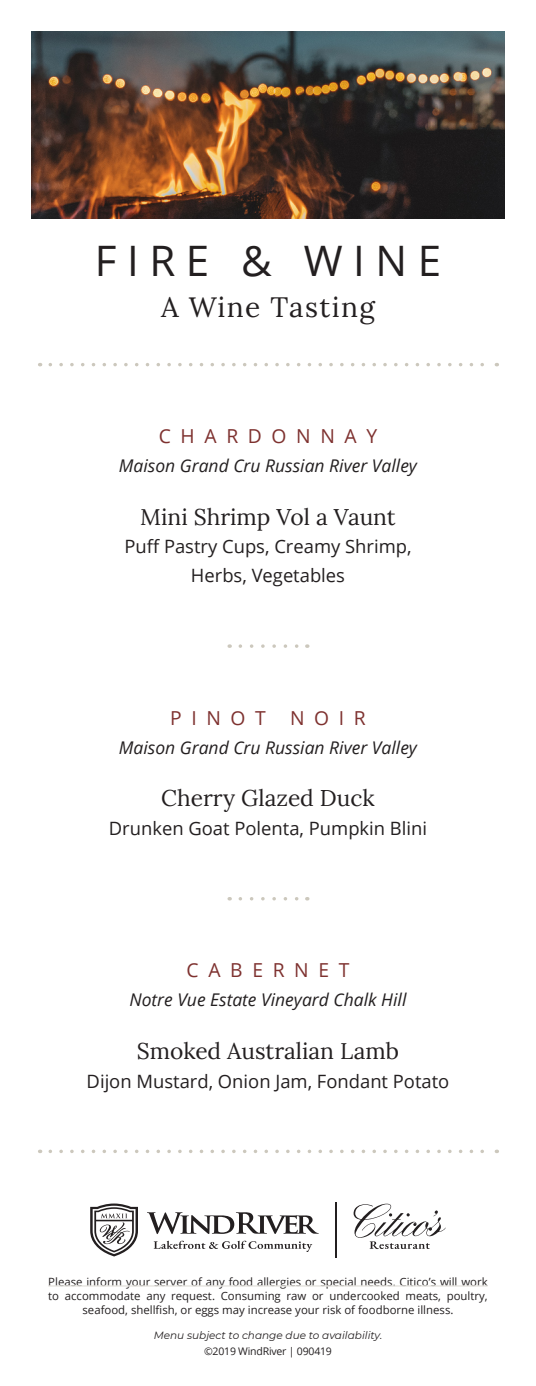
<style>
.page{position:relative;width:536px;height:1386px;background:#fff}
.page>*{position:absolute;margin:0;border:0;box-sizing:border-box;transform-origin:0 0}
.t1{font:42px "Open Sans";letter-spacing:.25em;color:#231f20}
.t2{font:28px "Lora";letter-spacing:.05em;color:#231f20}
.t3{font:22.75px "Lora";color:#231f20}
.t4{font:19.25px "Open Sans";letter-spacing:.5em;color:#7e312f}
.t5{font:18.38px "Open Sans";color:#231f20}
.t6{font:italic 17.5px "Open Sans";color:#231f20}
.t7{font:11.38px/14px "Open Sans";color:#231f20;text-align:center}
.t8{font:italic 10.5px "Montserrat";color:#231f20}
.t9{font:10.5px "Open Sans";letter-spacing:-.02em;color:#231f20}
</style>
<div class="page">
<img style="left:31px;top:31px;width:473px;height:188px">
<hr style="left:48px;top:1285px;width:439px;height:2px;background:#e6e4df">
<svg style="left:50px;top:363px;width:447px;height:3px"></svg>
<svg style="left:240px;top:644px;width:59px;height:4px"></svg>
<svg style="left:240px;top:897px;width:59px;height:4px"></svg>
<svg style="left:353px;top:1204px;width:92px;height:45px"></svg>
<svg style="left:147px;top:1212px;width:171px;height:22px"></svg>
<svg style="left:90px;top:1204px;width:48px;height:53px"></svg>
<svg style="left:154px;top:1241px;width:158px;height:11px"></svg>
<hr style="left:335px;top:1203px;width:2px;height:55px;background:#231f20">
<svg style="left:50px;top:1150px;width:447px;height:3px"></svg>
<p class="t1" style="left:95px;top:232px;width:347px">FIRE &amp; WINE</p>
<p class="t2" style="left:161px;top:286px;width:215px">A Wine Tasting</p>
<p class="t4" style="left:159px;top:423px;width:220px">CHARDONNAY</p>
<p class="t6" style="left:119px;top:454px;width:299px">Maison Grand Cru Russian River Valley</p>
<p class="t3" style="left:140px;top:499px;width:257px">Mini Shrimp Vol a Vaunt</p>
<p class="t5" style="left:124px;top:534px;width:288px">Puff Pastry Cups, Creamy Shrimp,</p>
<p class="t5" style="left:191px;top:563px;width:155px">Herbs, Vegetables</p>
<p class="t4" style="left:170px;top:705px;width:97px">PINOT</p>
<p class="t4" style="left:290px;top:705px;width:77px">NOIR</p>
<p class="t6" style="left:119px;top:735px;width:299px">Maison Grand Cru Russian River Valley</p>
<p class="t3" style="left:161px;top:781px;width:215px">Cherry Glazed Duck</p>
<p class="t5" style="left:109px;top:816px;width:319px">Drunken Goat Polenta, Pumpkin Blini</p>
<p class="t4" style="left:186px;top:957px;width:164px">CABERNET</p>
<p class="t6" style="left:129px;top:988px;width:278px">Notre Vue Estate Vineyard Chalk Hill</p>
<p class="t3" style="left:137px;top:1033px;width:263px">Smoked Australian Lamb</p>
<p class="t5" style="left:87px;top:1068px;width:364px">Dijon Mustard, Onion Jam, Fondant Potato</p>
<p class="t7" style="left:48px;top:1274px;width:441px">Please inform your server of any food allergies or special needs. Citico’s will work to accommodate any request. Consuming raw or undercooked meats, poultry, seafood, shellfish, or eggs may increase your risk of foodborne illness.</p>
<p class="t8" style="left:154px;top:1328px;width:230px">Menu subject to change due to availability.</p>
<p class="t9" style="left:204px;top:1344px;width:129px">©2019 WindRiver | 090419</p>
</div>
